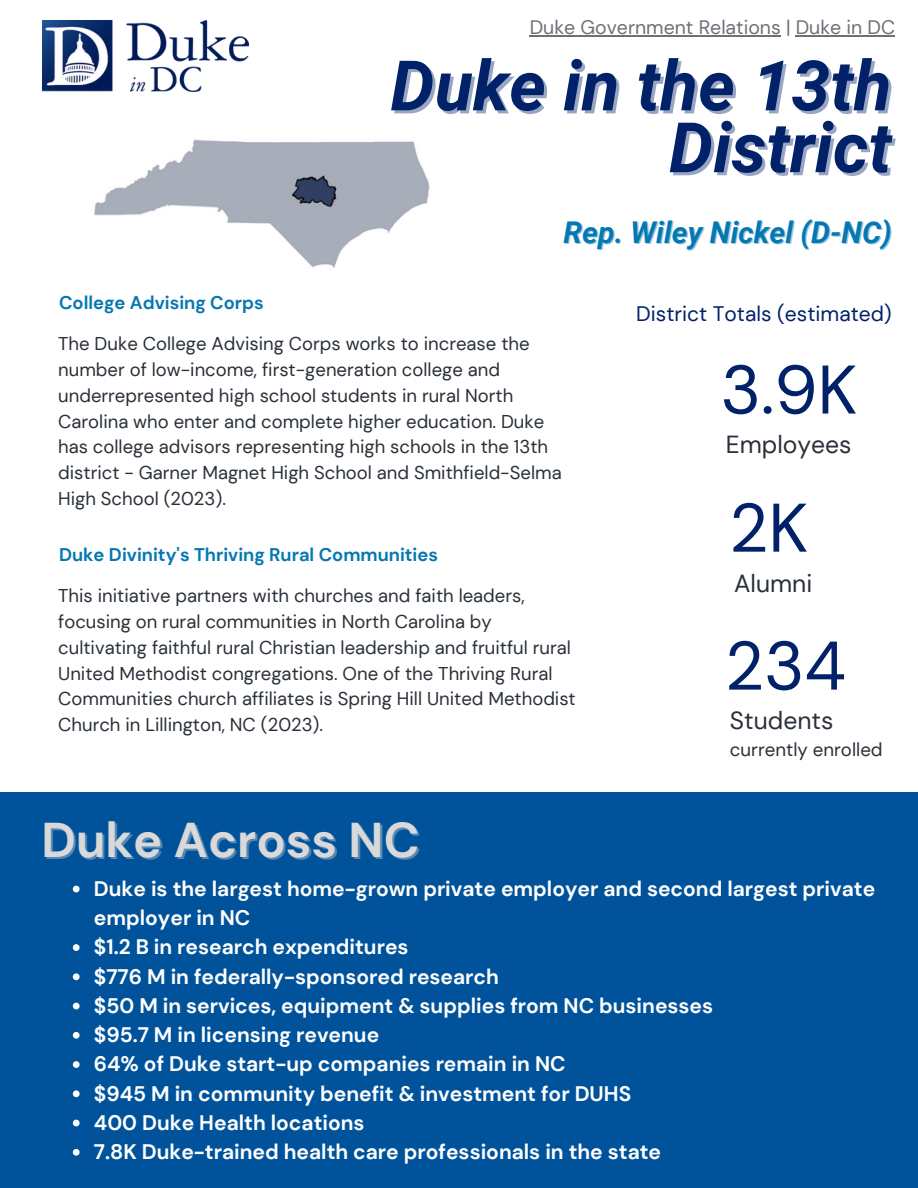
<style>
.page{position:relative;width:918px;height:1188px;background:#fff}
.page>*{position:absolute;margin:0;border:0;box-sizing:border-box;transform-origin:0 0}
.t1{font:italic 700 69.6px/61.8px "Roboto";color:#012169;text-align:right}
.t2{font:68.55px "DM Sans";color:#012169}
.t3{font:700 48.6px "DM Sans";color:#d9d9d9}
.t4{font:italic 700 30px "Roboto";color:#0577b1}
.t5{font:24.75px "DM Sans";color:#293039}
.t6{font:700 21px/29.2px "DM Sans";color:#fff}
.t7{font:21px "DM Sans";color:#012169}
.t8{font:19.5px "DM Sans";color:#6f6f79}
.t9{font:18.75px "DM Sans";color:#293039}
.t10{font:18.45px/25.8px "DM Sans";color:#293039}
.t11{font:700 18.3px "DM Sans";color:#0577b1}
</style>
<div class="page">
<img style="left:42px;top:21px;width:206px;height:71px">
<div style="left:0;top:792px;width:918px;height:396px;background:#00539b"></div>
<hr style="left:530px;top:35px;width:251px;height:1px;background:#6f6f79">
<hr style="left:796px;top:35px;width:99px;height:1px;background:#6f6f79">
<img style="left:94px;top:139px;width:336px;height:129px">
<svg style="left:73px;top:886px;width:7px;height:6px"></svg>
<svg style="left:73px;top:944px;width:7px;height:7px"></svg>
<svg style="left:73px;top:973px;width:7px;height:7px"></svg>
<svg style="left:73px;top:1003px;width:7px;height:6px"></svg>
<svg style="left:73px;top:1032px;width:7px;height:7px"></svg>
<svg style="left:73px;top:1061px;width:7px;height:7px"></svg>
<svg style="left:73px;top:1090px;width:7px;height:7px"></svg>
<svg style="left:73px;top:1120px;width:7px;height:6px"></svg>
<svg style="left:73px;top:1149px;width:7px;height:7px"></svg>
<p class="t8" style="left:530px;top:15px;width:367px">Duke Government Relations | Duke in DC</p>
<h1 class="t1" style="left:390px;top:56px;width:503px">Duke in the 13th<br>District</h1>
<h3 class="t4" style="left:564px;top:215px;width:330px">Rep. Wiley Nickel (D-NC)</h3>
<p class="t11" style="left:59px;top:291px;width:206px">College Advising Corps</p>
<p class="t10" style="left:58px;top:331px;width:505px">The Duke College Advising Corps works to increase the number of low-income, first-generation college and underrepresented high school students in rural North Carolina who enter and complete higher education. Duke has college advisors representing high schools in the 13th district - Garner Magnet High School and Smithfield-Selma High School (2023).</p>
<p class="t11" style="left:59px;top:543px;width:381px">Duke Divinity's Thriving Rural Communities</p>
<p class="t10" style="left:58px;top:583px;width:519px">This initiative partners with churches and faith leaders, focusing on rural communities in North Carolina by cultivating faithful rural Christian leadership and fruitful rural United Methodist congregations. One of the Thriving Rural Communities church affiliates is Spring Hill United Methodist Church in Lillington, NC (2023).</p>
<h3 class="t3" style="left:41px;top:809px;width:380px">Duke Across NC</h3>
<p class="t7" style="left:636px;top:300px;width:257px">District Totals (estimated)</p>
<h2 class="t2" style="left:721px;top:346px;width:138px">3.9K</h2>
<h3 class="t5" style="left:726px;top:429px;width:127px">Employees</h3>
<h2 class="t2" style="left:729px;top:484px;width:81px">2K</h2>
<h3 class="t5" style="left:734px;top:567px;width:80px">Alumni</h3>
<h2 class="t2" style="left:725px;top:622px;width:123px">234</h2>
<h3 class="t5" style="left:730px;top:705px;width:105px">Students</h3>
<p class="t9" style="left:730px;top:738px;width:154px">currently enrolled</p>
<p class="t6" style="left:94px;top:874px;width:783px">Duke is the largest home-grown private employer and second largest private employer in NC<br>$1.2 B in research expenditures<br>$776 M in federally-sponsored research<br>$50 M in services, equipment &amp; supplies from NC businesses<br>$95.7 M in licensing revenue<br>64% of Duke start-up companies remain in NC<br>$945 M in community benefit &amp; investment for DUHS<br>400 Duke Health locations<br>7.8K Duke-trained health care professionals in the state</p>
</div>
